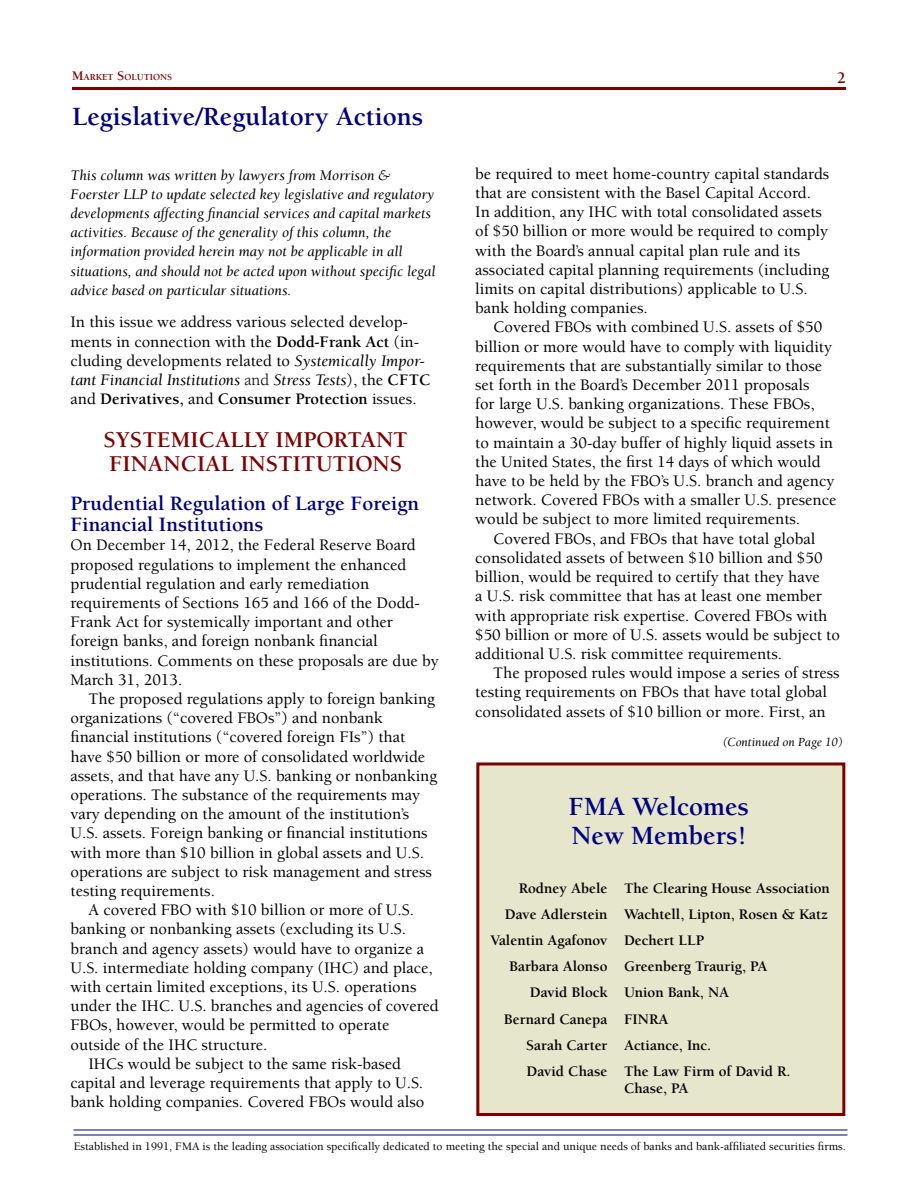
<style>
.page{position:relative;width:918px;height:1188px;background:#fff}
.page>*{position:absolute;margin:0;border:0;box-sizing:border-box;transform-origin:0 0}
.t1{font:700 27px/29px "Berkeley";color:#000080}
.t2{font:700 23.25px/24px "Berkeley";color:#800000}
.t3{font:700 21px/21px "Berkeley";color:#000080}
.t4{font:500 16.5px/19.2px "Berkeley";color:#000}
.t5{font:700 16.5px "Berkeley";color:#800000}
.t6{font:italic 15px/19.2px "Berkeley";color:#000}
.t7{font:700 15px "Berkeley";color:#000}
.t8{font:italic 12.75px "Berkeley";color:#000}
.t9{font:500 11.7px "Berkeley";color:#000}
.t10{font:700 9.45px "Berkeley";color:#800000}
.s1{font-size:13.5px}
.s2{font-weight:700}
.s3{font-weight:400;font-style:italic}
.s4{font-weight:400}
</style>
<div class="page">
<hr style="left:72px;top:87px;width:774px;height:3px;background:#800000">
<hr style="left:74px;top:1129px;width:774px;height:2px;background:#000080">
<hr style="left:74px;top:1134px;width:774px;height:2px;background:#000080">
<div style="left:476px;top:762px;width:369px;height:354px;background:#e6e6cc;border:3px solid #800000"></div>
<p class="t10" style="left:72px;top:72px;width:101px"><span class="s1">M</span>ARKET <span class="s1">S</span>OLUTIONS</p>
<p class="t5" style="left:837px;top:69px;width:10px">2</p>
<h1 class="t1" style="left:72px;top:102px;width:353px">Legislative/Regulatory Actions</h1>
<p class="t6" style="left:70px;top:166px;width:367px">This column was written by lawyers from Morrison &amp; Foerster LLP to update selected key legislative and regulatory developments affecting financial services and capital markets activities. Because of the generality of this column, the information provided herein may not be applicable in all situations, and should not be acted upon without specific legal advice based on particular situations.</p>
<p class="t4" style="left:70px;top:313px;width:362px">In this issue we address various selected develop&shy;ments in connection with the <span class="s2">Dodd-Frank Act</span> (in&shy;cluding developments related to <span class="s3">Systemically Impor&shy;tant Financial Institutions</span> <span class="s4">and</span> <span class="s3">Stress Tests</span>), the <span class="s2">CFTC </span>and <span class="s2">Derivatives,</span> and <span class="s2">Consumer Protection</span> issues.</p>
<h2 class="t2" style="left:104px;top:429px;width:306px">SYSTEMICALLY IMPORTANT<br>FINANCIAL INSTITUTIONS</h2>
<p class="t3" style="left:70px;top:493px;width:350px">Prudential Regulation of Large Foreign<br>Financial Institutions</p>
<p class="t4" style="left:70px;top:536px;width:370px">On December 14, 2012, the Federal Reserve Board proposed regulations to implement the enhanced prudential regulation and early remediation requirements of Sections 165 and 166 of the Dodd-Frank Act for systemically important and other foreign banks, and foreign nonbank financial institutions. Comments on these proposals are due by March 31, 2013.</p>
<p class="t4" style="left:70px;top:690px;width:368px;text-indent:18px">The proposed regulations apply to foreign banking organizations (“covered FBOs”) and nonbank financial institutions (“covered foreign FIs”) that have $50 billion or more of consolidated worldwide assets, and that have any U.S. banking or nonbanking operations. The substance of the requirements may vary depending on the amount of the institution’s U.S. assets. Foreign banking or financial institutions with more than $10 billion in global assets and U.S. operations are subject to risk management and stress testing requirements.</p>
<p class="t4" style="left:89px;top:901px;width:327px">A covered FBO with $10 billion or more of U.S.</p>
<p class="t4" style="left:70px;top:920px;width:337px">banking or nonbanking assets (excluding its U.S.</p>
<p class="t4" style="left:70px;top:939px;width:355px">branch and agency assets) would have to organize a</p>
<p class="t4" style="left:70px;top:958px;width:364px">U.S. intermediate holding company (IHC) and place,</p>
<p class="t4" style="left:70px;top:978px;width:347px">with certain limited exceptions, its U.S. operations</p>
<p class="t4" style="left:70px;top:997px;width:370px">under the IHC. U.S. branches and agencies of covered</p>
<p class="t4" style="left:70px;top:1016px;width:320px">FBOs, however, would be permitted to operate</p>
<p class="t4" style="left:70px;top:1035px;width:199px">outside of the IHC structure.</p>
<p class="t4" style="left:89px;top:1054px;width:314px">IHCs would be subject to the same risk-based</p>
<p class="t4" style="left:70px;top:1074px;width:354px">capital and leverage requirements that apply to U.S.</p>
<p class="t4" style="left:70px;top:1093px;width:356px">bank holding companies. Covered FBOs would also</p>
<p class="t4" style="left:475px;top:164px;width:356px">be required to meet home-country capital standards that are consistent with the Basel Capital Accord.<br>In addition, any IHC with total consolidated assets of $50 billion or more would be required to comply with the Board’s annual capital plan rule and its associated capital planning requirements (including limits on capital distributions) applicable to U.S. bank holding companies.</p>
<p class="t4" style="left:475px;top:318px;width:363px;text-indent:18px">Covered FBOs with combined U.S. assets of $50 billion or more would have to comply with liquidity requirements that are substantially similar to those set forth in the Board’s December 2011 proposals<br>for large U.S. banking organizations. These FBOs, however, would be subject to a specific requirement to maintain a 30-day buffer of highly liquid assets in the United States, the first 14 days of which would have to be held by the FBO’s U.S. branch and agency network. Covered FBOs with a smaller U.S. presence would be subject to more limited requirements.</p>
<p class="t4" style="left:475px;top:529px;width:366px;text-indent:18px">Covered FBOs, and FBOs that have total global consolidated assets of between $10 billion and $50 billion, would be required to certify that they have<br>a U.S. risk committee that has at least one member with appropriate risk expertise. Covered FBOs with $50 billion or more of U.S. assets would be subject to additional U.S. risk committee requirements.</p>
<p class="t4" style="left:475px;top:664px;width:366px;text-indent:18px">The proposed rules would impose a series of stress testing requirements on FBOs that have total global consolidated assets of $10 billion or more. First, an</p>
<p class="t8" style="left:722px;top:735px;width:122px">(Continued on Page 10)</p>
<h1 class="t1" style="left:569px;top:793px;width:182px">FMA Welcomes<br>New Members!</h1>
<p class="t7" style="left:519px;top:880px;width:313px">Rodney Abele The Clearing House Association</p>
<p class="t7" style="left:505px;top:906px;width:325px">Dave Adlerstein Wachtell, Lipton, Rosen &amp; Katz</p>
<p class="t7" style="left:490px;top:932px;width:215px">Valentin Agafonov Dechert LLP</p>
<p class="t7" style="left:509px;top:958px;width:260px">Barbara Alonso Greenberg Traurig, PA</p>
<p class="t7" style="left:530px;top:985px;width:201px">David Block Union Bank, NA</p>
<p class="t7" style="left:504px;top:1011px;width:166px">Bernard Canepa FINRA</p>
<p class="t7" style="left:526px;top:1037px;width:187px">Sarah Carter Actiance, Inc.</p>
<p class="t7" style="left:527px;top:1063px;width:266px">David Chase The Law Firm of David R.</p>
<p class="t7" style="left:624px;top:1080px;width:66px">Chase, PA</p>
<p class="t9" style="left:74px;top:1140px;width:774px">Established in 1991, FMA is the leading association specifically dedicated to meeting the special and unique needs of banks and bank-affiliated securities firms.</p>
</div>
